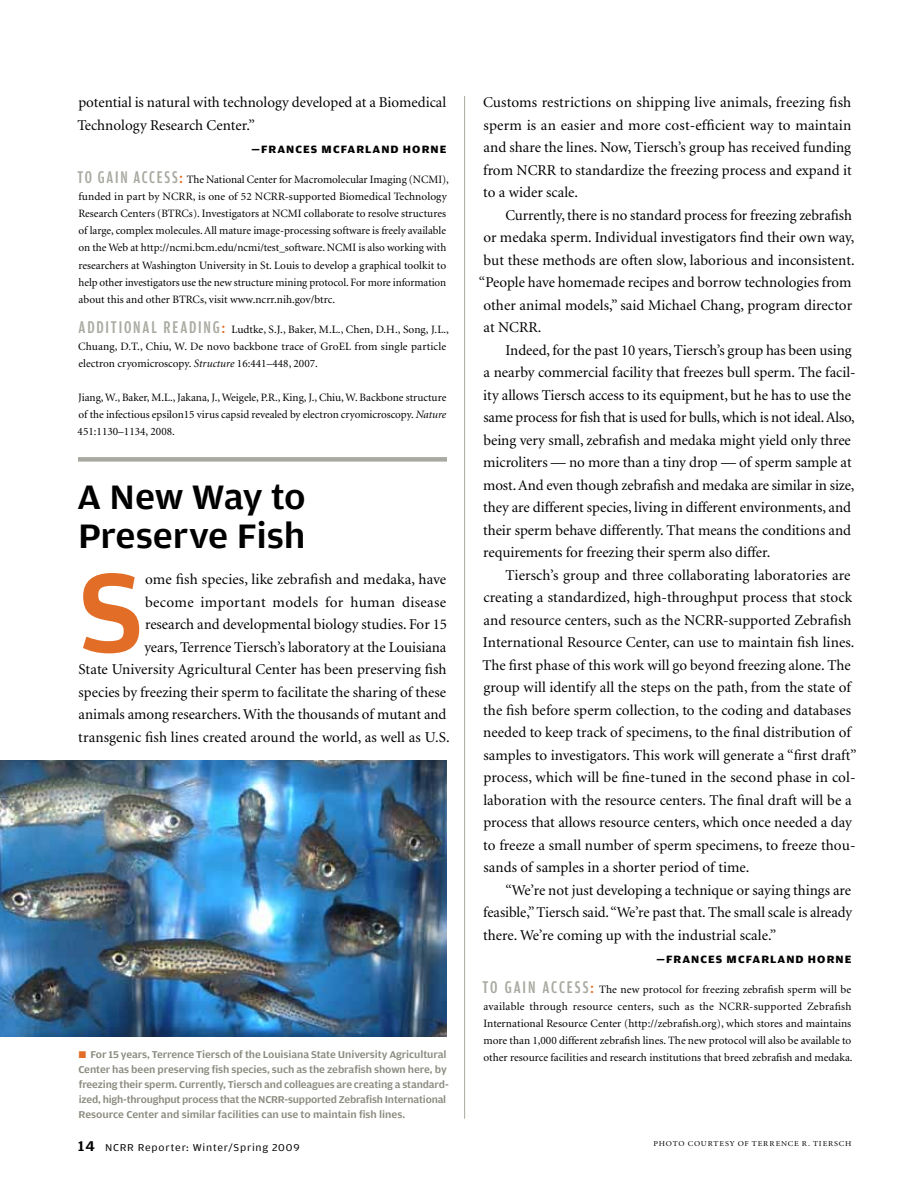
<style>
.page{position:relative;width:918px;height:1188px;background:#fff}
.page>*{position:absolute;margin:0;border:0;box-sizing:border-box;transform-origin:0 0}
.t1{font:500 118.65px "Amplitude Wide";color:#e16d27}
.t2{font:500 36px/39px "Amplitude Wide";letter-spacing:-.01em;color:#000}
.t3{font:500 18px "Amplitude Comp";color:#a8a9a0}
.t4{font:15px/22.5px "Minion";color:#000;text-align:right}
.t5{font:11.25px/17.1px "Minion";color:#000;text-align:justify}
.t6{font:700 11.25px "Amplitude Wide";letter-spacing:.1em;color:#000}
.t7{font:500 10.5px/15px "Amplitude Wide";letter-spacing:-.01em;color:#8b8a7f}
.t8{font:10.5px "Amplitude Wide";letter-spacing:.08em;color:#000}
.t9{font:7.5px "Minion";letter-spacing:.105em;color:#000;scale:1.1 1}
.s1{font-family:"Amplitude Comp";font-weight:500;font-size:18px;color:#e16d27}
.s2{font-family:"Amplitude Comp";font-weight:500;font-size:18px;color:#a8a9a0}
.s3{font-style:italic}
.s4{color:#e16d27}
.s5{font-weight:500;font-size:15px}
</style>
<div class="page">
<hr style="left:464px;top:96px;width:1px;height:1023px;background:#a8a9a0">
<img style="left:0;top:760px;width:447px;height:276px">
<div style="left:78px;top:457px;width:369px;height:5px;background:#a8a9a0"></div>
<p class="t4" style="left:77px;top:92px;width:370px;text-align:left">potential is natural with technology developed at a Biomedical<br>Technology Research Center.”</p>
<p class="t6" style="left:251px;top:143px;width:90px">—FRANCES MCFA</p>
<p class="t6" style="left:356px;top:143px;width:91px">RLAND HORNE</p>
<p class="t3" style="left:77px;top:168px;width:29px">TO GAIN</p>
<p class="t3" style="left:133px;top:168px;width:9px">ACCESS</p>
<p class="t5" style="left:78px;top:171px;width:372px;text-align:left;text-indent:101px"><span class="s1">:</span> The National Center for Macromolecular Imaging (NCMI), funded in part by NCRR, is one of 52 NCRR-supported Biomedical Technology Research Centers (BTRCs). Investigators at NCMI collaborate to resolve structures of large, complex molecules. All mature image-processing software is freely available on the Web at http://ncmi.bcm.edu/ncmi/test_software. NCMI is also working with researchers at Washington University in St. Louis to develop a graphical toolkit to help other investigators use the new structure mining protocol. For more information about this and other BTRCs, visit www.ncrr.nih.gov/btrc.</p>
<p class="t3" style="left:79px;top:317px;width:36px">ADDITIONA</p>
<p class="t5" style="left:78px;top:321px;width:372px;text-align:left;text-indent:73px"><span class="s2">L REA DING</span> <span class="s1">:</span> Ludtke, S.J., Baker, M.L., Chen, D.H., Song, J.L.,<br>Chuang, D.T., Chiu, W. De novo backbone trace of GroEL from single particle electron cryomicroscopy. <span class="s3">Structure</span> 16:441–448, 2007.</p>
<p class="t5" style="left:78px;top:389px;width:370px">Jiang, W., Baker, M.L., Jakana, J., Weigele, P.R., King, J., Chiu, W. Backbone structure of the infectious epsilon15 virus capsid revealed by electron cryomicroscopy. <span class="s3">Nature </span>451:1130–1134, 2008.</p>
<p class="t2" style="left:77px;top:478px;width:230px">A New Way to<br>Preserve Fish</p>
<p class="t1" style="left:78px;top:547px;width:68px">S</p>
<p class="t4" style="left:78px;top:569px;width:373px">ome fish species, like zebrafish and medaka, have<br>become important models for human disease<br>research and developmental biology studies. For 15<br>years, Terrence Tiersch’s laboratory at the Louisiana<br>State University Agricultural Center has been preserving fish species by freezing their sperm to facilitate the sharing of these animals among researchers. With the thousands of mutant and transgenic fish lines created around the world, as well as U.S.</p>
<p class="t4" style="left:483px;top:92px;width:370px">Customs restrictions on shipping live animals, freezing fish</p>
<p class="t4" style="left:484px;top:114px;width:369px">sperm is an easier and more cost-efficient way to maintain</p>
<p class="t4" style="left:484px;top:137px;width:369px">and share the lines. Now, Tiersch’s group has received funding</p>
<p class="t4" style="left:483px;top:159px;width:370px">from NCRR to standardize the freezing process and expand it</p>
<p class="t4" style="left:483px;top:182px;width:96px">to a wider scale.</p>
<p class="t4" style="left:506px;top:204px;width:348px">Currently, there is no standard process for freezing zebrafish</p>
<p class="t4" style="left:483px;top:227px;width:373px">or medaka sperm. Individual investigators find their own way,</p>
<p class="t4" style="left:483px;top:249px;width:373px">but these methods are often slow, laborious and inconsistent.</p>
<p class="t4" style="left:479px;top:272px;width:374px">“People have homemade recipes and borrow technologies from</p>
<p class="t4" style="left:483px;top:294px;width:370px">other animal models,” said Michael Chang, program director</p>
<p class="t4" style="left:484px;top:317px;width:59px">at NCRR.</p>
<p class="t4" style="left:505px;top:339px;width:348px">Indeed, for the past 10 years, Tiersch’s group has been using</p>
<p class="t4" style="left:484px;top:362px;width:374px">a nearby commercial facility that freezes bull sperm. The facil-</p>
<p class="t4" style="left:483px;top:384px;width:369px">ity allows Tiersch access to its equipment, but he has to use the</p>
<p class="t4" style="left:484px;top:407px;width:373px">same process for fish that is used for bulls, which is not ideal. Also,</p>
<p class="t4" style="left:483px;top:429px;width:369px">being very small, zebrafish and medaka might yield only three</p>
<p class="t4" style="left:483px;top:452px;width:370px">microliters — no more than a tiny drop — of sperm sample at</p>
<p class="t4" style="left:483px;top:474px;width:373px">most. And even though zebrafish and medaka are similar in size,</p>
<p class="t4" style="left:483px;top:497px;width:369px">they are different species, living in different environments, and</p>
<p class="t4" style="left:483px;top:519px;width:370px">their sperm behave differently. That means the conditions and</p>
<p class="t4" style="left:483px;top:542px;width:288px">requirements for freezing their sperm also differ.</p>
<p class="t4" style="left:505px;top:564px;width:347px">Tiersch’s group and three collaborating laboratories are</p>
<p class="t4" style="left:483px;top:587px;width:370px">creating a standardized, high-throughput process that stock</p>
<p class="t4" style="left:484px;top:609px;width:369px">and resource centers, such as the NCRR-supported Zebrafish</p>
<p class="t4" style="left:483px;top:632px;width:373px">International Resource Center, can use to maintain fish lines.</p>
<p class="t4" style="left:482px;top:654px;width:370px">The first phase of this work will go beyond freezing alone. The</p>
<p class="t4" style="left:483px;top:677px;width:369px">group will identify all the steps on the path, from the state of</p>
<p class="t4" style="left:483px;top:699px;width:369px">the fish before sperm collection, to the coding and databases</p>
<p class="t4" style="left:483px;top:722px;width:369px">needed to keep track of specimens, to the final distribution of</p>
<p class="t4" style="left:484px;top:744px;width:375px">samples to investigators. This work will generate a “first draft”</p>
<p class="t4" style="left:483px;top:767px;width:374px">process, which will be fine-tuned in the second phase in col-</p>
<p class="t4" style="left:483px;top:789px;width:370px">laboration with the resource centers. The final draft will be a</p>
<p class="t4" style="left:483px;top:812px;width:370px">process that allows resource centers, which once needed a day</p>
<p class="t4" style="left:483px;top:834px;width:374px">to freeze a small number of sperm specimens, to freeze thou-</p>
<p class="t4" style="left:484px;top:857px;width:267px">sands of samples in a shorter period of time.</p>
<p class="t4" style="left:506px;top:879px;width:347px">“We’re not just developing a technique or saying things are</p>
<p class="t4" style="left:483px;top:902px;width:370px">feasible,” Tiersch said. “We’re past that. The small scale is already</p>
<p class="t4" style="left:483px;top:924px;width:295px">there. We’re coming up with the industrial scale.”</p>
<p class="t6" style="left:656px;top:953px;width:90px">—FRANCES MCFA</p>
<p class="t6" style="left:761px;top:953px;width:91px">RLAND HORNE</p>
<p class="t5" style="left:482px;top:981px;width:370px"><span class="s2">TO GAIN ACCESS</span><span class="s1">:</span> The new protocol for freezing zebrafish sperm will be available through resource centers, such as the NCRR-supported Zebrafish International Resource Center (http://zebrafish.org), which stores and maintains more than 1,000 different zebrafish lines. The new protocol will also be available to</p>
<p class="t7" style="left:79px;top:1047px;width:369px"><span class="s4">■</span> For 15 years, Terrence Tiersch of the Louisiana State University Agricultural</p>
<p class="t5" style="left:483px;top:1050px;width:371px">other resource facilities and research institutions that breed zebrafish and medaka.</p>
<p class="t7" style="left:78px;top:1062px;width:372px">Center has been preserving fish species, such as the zebrafish shown here, by freezing their sperm. Currently, Tiersch and colleagues are creating a standard&shy;ized, high-throughput process that the NCRR-supported Zebrafish International Resource Center and similar facilities can use to maintain fish lines.</p>
<p class="t8" style="left:78px;top:1142px;width:223px"><span class="s5">14</span> NCRR Reporter: Winter/Spring 2009</p>
<p class="t9" style="left:654px;top:1140px;width:12px">Photo</p>
<p class="t9" style="left:688px;top:1140px;width:12px">Courtesy</p>
<p class="t9" style="left:738px;top:1140px;width:25px">of Terrence</p>
<p class="t9" style="left:802px;top:1140px;width:22px">R. Tiersch</p>
</div>
